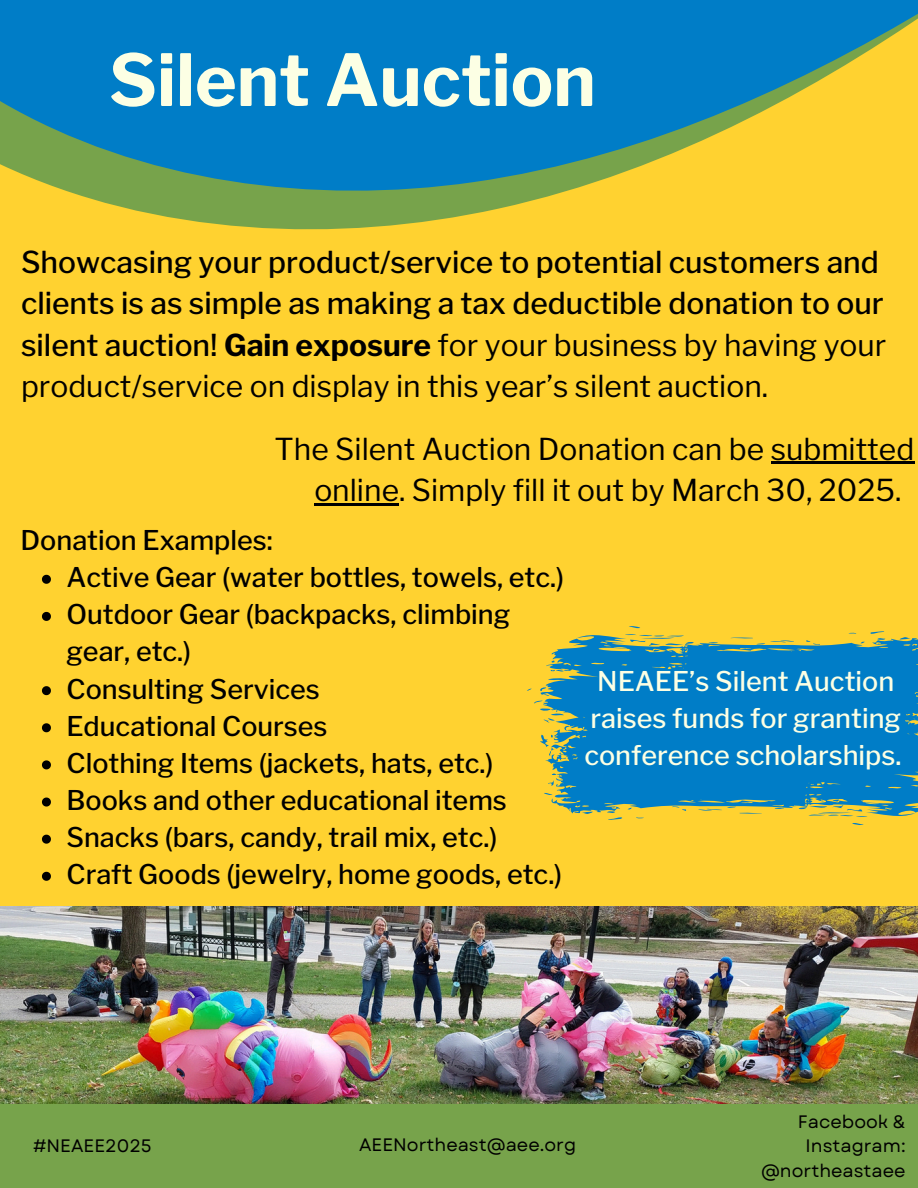
<style>
.page{position:relative;width:918px;height:1188px;background:#ffd230}
.page>*{position:absolute;margin:0;border:0;box-sizing:border-box;transform-origin:0 0}
.t1{font:700 71.25px "Libre Franklin";color:#fcffe4}
.t2{font:500 30px/41.7px "Libre Franklin";color:#000}
.t3{font:30px/41.7px "Libre Franklin";color:#000}
.t4{font:500 27px/37.2px "Libre Franklin";color:#000}
.t5{font:500 27px/37.2px "Libre Franklin";color:#fcffe4;text-align:center}
.t6{font:18px/24.3px "Garet";color:#000;text-align:right}
.s1{font-weight:700}
.s2{font-weight:400}
</style>
<div class="page">
<svg style="left:114px;top:205px;width:400px;height:25px;fill:#77a34b"></svg>
<svg style="left:0;top:0;width:918px;height:205px;fill:#007dc7"></svg>
<svg style="left:629px;top:626px;width:12px;height:3px"></svg>
<svg style="left:852px;top:823px;width:12px;height:2px"></svg>
<svg style="left:534px;top:631px;width:384px;height:189px;fill:#007dc7"></svg>
<img style="left:0;top:907px;width:918px;height:197px">
<div style="left:0;top:1104px;width:918px;height:84px;background:#77a34b"></div>
<hr style="left:771px;top:462px;width:143px;height:2px;background:#000">
<hr style="left:314px;top:503px;width:85px;height:3px;background:#000">
<svg style="left:42px;top:575px;width:9px;height:9px"></svg>
<svg style="left:42px;top:612px;width:9px;height:9px"></svg>
<svg style="left:42px;top:686px;width:9px;height:9px"></svg>
<svg style="left:42px;top:723px;width:9px;height:9px"></svg>
<svg style="left:42px;top:760px;width:9px;height:9px"></svg>
<svg style="left:42px;top:798px;width:9px;height:9px"></svg>
<svg style="left:42px;top:835px;width:9px;height:9px"></svg>
<svg style="left:42px;top:872px;width:9px;height:9px"></svg>
<p class="t1" style="left:109px;top:37px;width:488px">Silent Auction</p>
<h3 class="t2" style="left:21px;top:241px;width:867px">Showcasing your product/service to potential customers and clients is as simple as making a tax deductible donation to our silent auction! <span class="s1">Gain exposure</span> <span class="s2">for your business by having your product/service on display in this year’s silent auction.</span></h3>
<h3 class="t3" style="left:314px;top:428px;width:601px;text-indent:-40px">The Silent Auction Donation can be submitted online. Simply fill it out by March 30, 2025.</h3>
<h2 class="t4" style="left:21px;top:522px;width:254px">Donation Examples:</h2>
<p class="t4" style="left:66px;top:559px;width:499px">Active Gear (water bottles, towels, etc.)</p>
<p class="t4" style="left:66px;top:596px;width:445px">Outdoor Gear (backpacks, climbing gear, etc.)</p>
<p class="t4" style="left:66px;top:670px;width:255px">Consulting Services</p>
<p class="t4" style="left:66px;top:707px;width:263px">Educational Courses</p>
<p class="t4" style="left:66px;top:744px;width:429px">Clothing Items (jackets, hats, etc.)</p>
<p class="t4" style="left:66px;top:782px;width:442px">Books and other educational items</p>
<p class="t4" style="left:66px;top:819px;width:432px">Snacks (bars, candy, trail mix, etc.)</p>
<p class="t4" style="left:66px;top:856px;width:497px">Craft Goods (jewelry, home goods, etc.)</p>
<h1 class="t5" style="left:584px;top:662px;width:319px">NEAEE’s Silent Auction raises funds for granting conference scholarships.</h1>
<p class="t6" style="left:33px;top:1134px;width:120px">#NEAEE2025</p>
<p class="t6" style="left:359px;top:1132px;width:219px">AEENortheast@aee.org</p>
<h2 class="t6" style="left:761px;top:1110px;width:146px">Facebook &amp;<br>Instagram: @northeastaee</h2>
</div>
